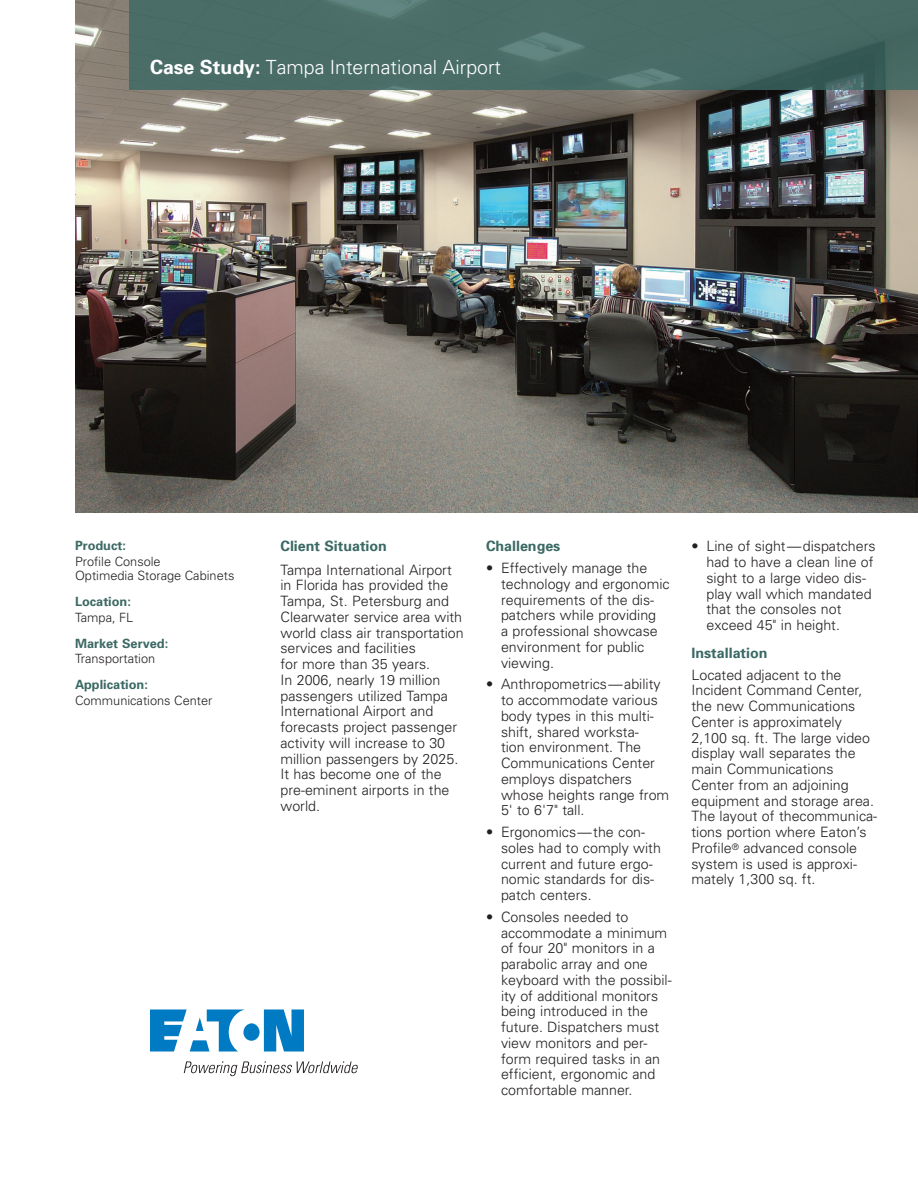
<style>
.page{position:relative;width:918px;height:1188px;background:#fff}
.page>*{position:absolute;margin:0;border:0;box-sizing:border-box;transform-origin:0 0}
.Case_Study_Header{font:300 19.5px "Univers";color:#fff}
.Body_Copy{font:300 14.25px/15.8px "Univers";color:#231f20}
.Body_Copy-2{font:700 14.25px "Univers";color:#3b6964}
.Body_Copy_Head{font:700 14.25px "Univers";color:#3b6964}
.t1{font:300 12.75px/14.2px "Univers";color:#231f20}
.Highlight_Categories{font:700 12.75px "Univers";color:#3b6964}
.s1{font-weight:700}
</style>
<div class="page">
<svg style="left:150px;top:1010px;width:154px;height:42px"></svg>
<svg style="left:184px;top:1061px;width:174px;height:15px"></svg>
<img style="left:75px;top:0;width:843px;height:513px">
<svg style="left:129px;top:0;width:789px;height:90px;background:#486c66"></svg>
<p class="Case_Study_Header" style="left:150px;top:55px;width:353px"><span class="s1">Case Study:</span> Tampa International Airport</p>
<p class="Highlight_Categories" style="left:75px;top:538px;width:52px">Product:</p>
<p class="t1" style="left:75px;top:554px;width:161px">Profile Console<br>Optimedia Storage Cabinets</p>
<p class="Highlight_Categories" style="left:75px;top:594px;width:57px">Location:</p>
<p class="t1" style="left:75px;top:610px;width:60px">Tampa, FL</p>
<p class="Highlight_Categories" style="left:75px;top:635px;width:95px">Market Served:</p>
<p class="t1" style="left:75px;top:652px;width:82px">Transportation</p>
<p class="Highlight_Categories" style="left:75px;top:677px;width:74px">Application:</p>
<p class="t1" style="left:75px;top:693px;width:139px">Communications Center</p>
<p class="Body_Copy_Head" style="left:280px;top:538px;width:108px">Client Situation</p>
<p class="Body_Copy" style="left:280px;top:562px;width:185px">Tampa International Airport in Florida has provided the<br>Tampa, St. Petersburg and<br>Clearwater service area with world class air transportation services and facilities<br>for more than 35 years.<br>In 2006, nearly 19 million passengers utilized Tampa<br>International Airport and forecasts project passenger activity will increase to 30 million passengers by 2025.<br>It has become one of the pre-eminent airports in the world.</p>
<p class="Body_Copy-2" style="left:486px;top:538px;width:76px">Challenges</p>
<p class="Body_Copy" style="left:501px;top:560px;width:170px;text-indent:-15px">• Effectively manage the technology and ergonomic requirements of the dis&shy;patchers while providing<br>a professional showcase environment for public viewing.</p>
<p class="Body_Copy" style="left:501px;top:676px;width:170px;text-indent:-15px">• Anthropometrics—ability to accommodate various body types in this multi&shy;shift, shared worksta-<br>tion environment. The<br>Communications Center employs dispatchers whose heights range from<br>5' to 6'7" tall.</p>
<p class="Body_Copy" style="left:501px;top:824px;width:161px;text-indent:-15px">• Ergonomics—the con&shy;soles had to comply with current and future ergo&shy;nomic standards for dis&shy;patch centers.</p>
<p class="Body_Copy" style="left:501px;top:909px;width:172px;text-indent:-15px">• Consoles needed to accommodate a minimum of four 20" monitors in a parabolic array and one keyboard with the possibil&shy;ity of additional monitors being introduced in the future. Dispatchers must view monitors and per&shy;form required tasks in an efficient, ergonomic and comfortable manner.</p>
<p class="Body_Copy" style="left:706px;top:538px;width:171px;text-indent:-15px">• Line of sight—dispatchers had to have a clean line of sight to a large video dis&shy;play wall which mandated that the consoles not exceed 45" in height.</p>
<p class="Body_Copy-2" style="left:692px;top:644px;width:78px">Installation</p>
<p class="Body_Copy" style="left:692px;top:667px;width:187px">Located adjacent to the<br>Incident Command Center, the new Communications<br>Center is approximately<br>2,100 sq. ft. The large video display wall separates the main Communications<br>Center from an adjoining equipment and storage area.<br>The layout of thecommunica&shy;tions portion where Eaton’s<br>Profile<sup>®</sup> advanced console system is used is approxi&shy;mately 1,300 sq. ft.</p>
</div>
